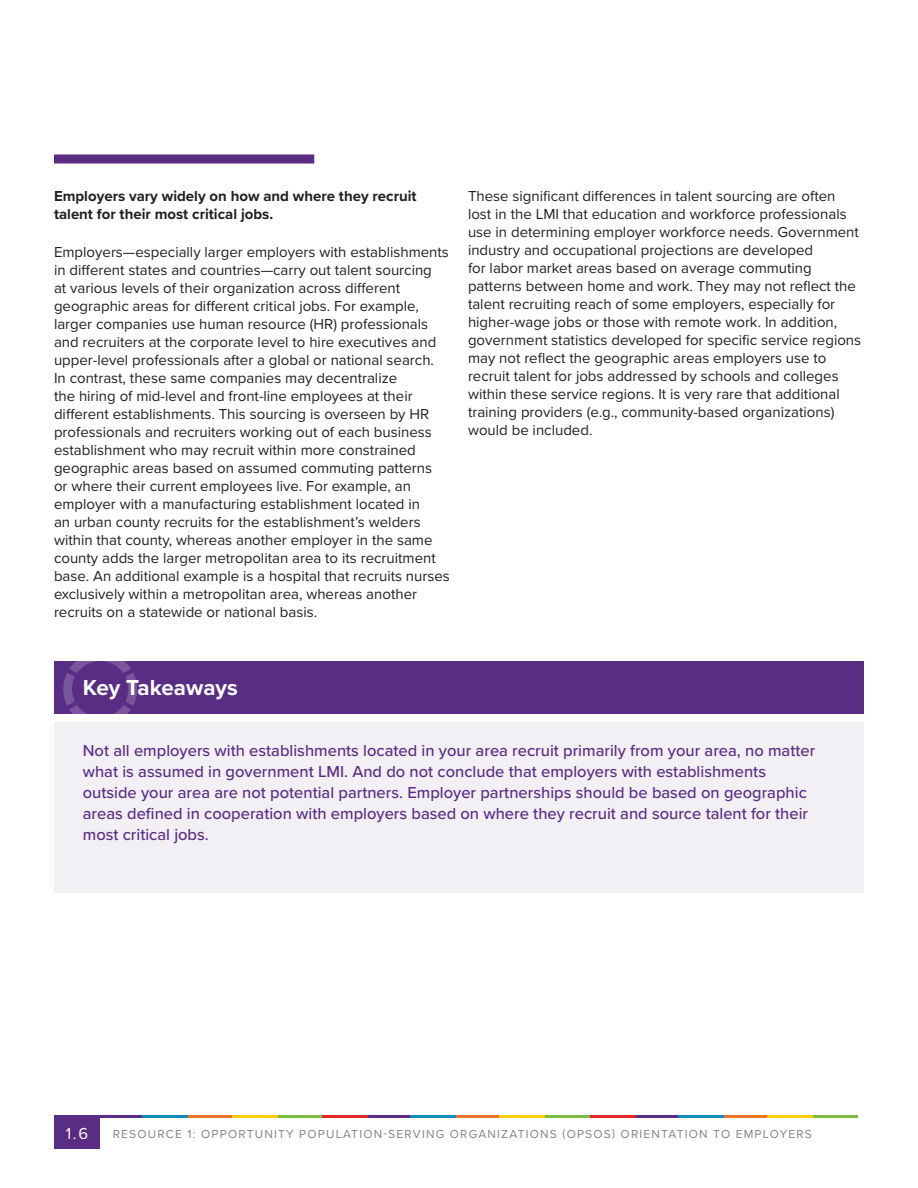
<style>
.page{position:relative;width:918px;height:1188px;background:#fff}
.page>*{position:absolute;margin:0;border:0;box-sizing:border-box;transform-origin:0 0}
._2_subhead_1{font:700 22.5px "Proxima Nova";color:#fff}
.Key_Takeaway_Descrip{font:500 16.5px/21px "Proxima Nova";color:#592d83}
.t1{font:16.5px "Proxima Nova";color:#fff}
.Body_Copy{font:15px/18px "Proxima Nova";color:#231f20}
.body_subhead_bold{font:700 15px/18px "Proxima Nova";color:#231f20}
.t2{font:12px "Proxima Nova";letter-spacing:.1em;color:#818386}
</style>
<div class="page">
<div style="left:54px;top:1115px;width:46px;height:34px;background:#592d83"></div>
<hr style="left:276px;top:1115px;width:46px;height:3px;background:#7dbd41">
<hr style="left:187px;top:1115px;width:46px;height:3px;background:#ee7525">
<hr style="left:99px;top:1115px;width:45px;height:3px;background:#592d83">
<hr style="left:232px;top:1115px;width:46px;height:3px;background:#fdcd09">
<hr style="left:143px;top:1115px;width:45px;height:3px;background:#128bc0">
<hr style="left:544px;top:1115px;width:46px;height:3px;background:#7dbd41">
<hr style="left:455px;top:1115px;width:46px;height:3px;background:#ee7525">
<hr style="left:367px;top:1115px;width:45px;height:3px;background:#592d83">
<hr style="left:500px;top:1115px;width:45px;height:3px;background:#fdcd09">
<hr style="left:410px;top:1115px;width:46px;height:3px;background:#128bc0">
<hr style="left:322px;top:1115px;width:46px;height:3px;background:#e12725">
<hr style="left:812px;top:1115px;width:46px;height:3px;background:#7dbd41">
<hr style="left:723px;top:1115px;width:45px;height:3px;background:#ee7525">
<hr style="left:634px;top:1115px;width:46px;height:3px;background:#592d83">
<hr style="left:767px;top:1115px;width:46px;height:3px;background:#fdcd09">
<hr style="left:678px;top:1115px;width:46px;height:3px;background:#128bc0">
<hr style="left:590px;top:1115px;width:45px;height:3px;background:#e12725">
<div style="left:54px;top:154px;width:260px;height:10px;background:#592d83"></div>
<div style="left:54px;top:662px;width:810px;height:52px;background:#592d83"></div>
<svg style="left:63px;top:662px;width:74px;height:52px"></svg>
<div style="left:54px;top:722px;width:810px;height:170px;background:#f2eff5"></div>
<p class="body_subhead_bold" style="left:54px;top:187px;width:364px">Employers vary widely on how and where they recruit talent for their most critical jobs.</p>
<p class="Body_Copy" style="left:54px;top:242px;width:397px">Employers—especially larger employers with establishments in different states and countries—carry out talent sourcing<br>at various levels of their organization across different geographic areas for different critical jobs. For example, larger companies use human resource (HR) professionals and recruiters at the corporate level to hire executives and upper-level professionals after a global or national search.<br>In contrast, these same companies may decentralize<br>the hiring of mid-level and front-line employees at their different establishments. This sourcing is overseen by HR professionals and recruiters working out of each business establishment who may recruit within more constrained geographic areas based on assumed commuting patterns<br>or where their current employees live. For example, an employer with a manufacturing establishment located in<br>an urban county recruits for the establishment’s welders within that county, whereas another employer in the same county adds the larger metropolitan area to its recruitment base. An additional example is a hospital that recruits nurses exclusively within a metropolitan area, whereas another recruits on a statewide or national basis.</p>
<p class="Body_Copy" style="left:468px;top:186px;width:395px">These significant differences in talent sourcing are often lost in the LMI that education and workforce professionals use in determining employer workforce needs. Government industry and occupational projections are developed<br>for labor market areas based on average commuting patterns between home and work. They may not reflect the talent recruiting reach of some employers, especially for higher-wage jobs or those with remote work. In addition, government statistics developed for specific service regions may not reflect the geographic areas employers use to recruit talent for jobs addressed by schools and colleges within these service regions. It is very rare that additional training providers (e.g., community-based organizations) would be included.</p>
<p class="_2_subhead_1" style="left:83px;top:671px;width:157px">Key Takeaways</p>
<p class="Key_Takeaway_Descrip" style="left:83px;top:739px;width:734px">Not all employers with establishments located in your area recruit primarily from your area, no matter what is assumed in government LMI. And do not conclude that employers with establishments outside your area are not potential partners. Employer partnerships should be based on geographic areas defined in cooperation with employers based on where they recruit and source talent for their most critical jobs.</p>
<p class="t1" style="left:66px;top:1121px;width:24px">1.6</p>
<p class="t2" style="left:113px;top:1125px;width:701px">RESOURCE 1: OPPORTUNITY POPULATION-SERVING ORGANIZATIONS (OPSOS) ORIENTATION TO EMPLOYERS</p>
</div>
